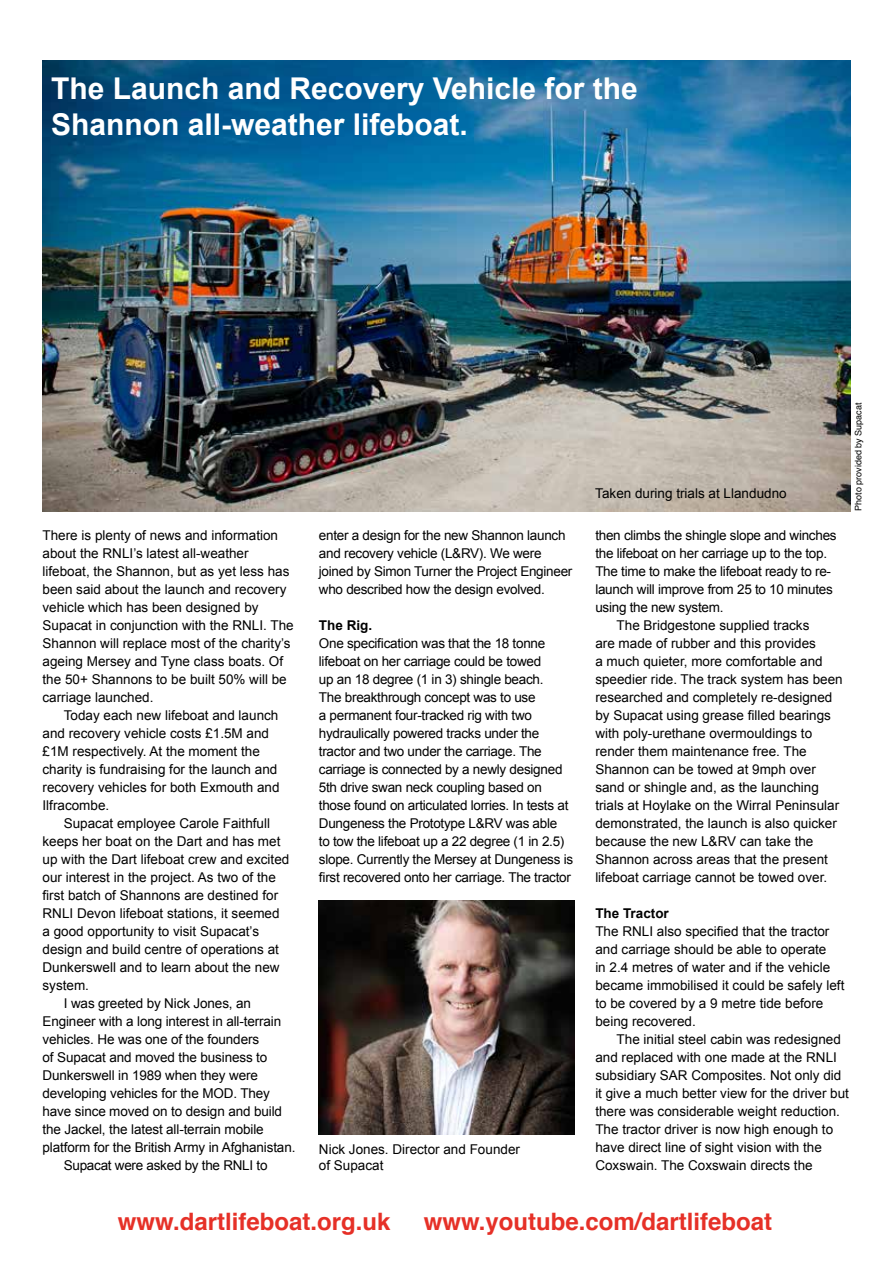
<style>
.page{position:relative;width:893px;height:1263px;background:#fff}
.page>*{position:absolute;margin:0;border:0;box-sizing:border-box;transform-origin:0 0}
.t1{font:700 30px/36px "Arial";color:#fff}
.t2{font:700 24px "Helvetica";color:#e63027}
.t3{font:13.5px/18px "Arial";color:#000}
.t4{font:13.5px/18px "Arial";letter-spacing:-.02em;color:#000}
.t5{font:700 13.5px "Arial";color:#000}
.t6{font:9px "Helvetica";color:#000}
</style>
<div class="page">
<img style="left:43px;top:61px;width:807px;height:450px">
<img style="left:319px;top:900px;width:255px;height:234px">
<h1 class="t1" style="left:51px;top:71px;width:588px">The Launch and Recovery Vehicle for the<br>Shannon all-weather lifeboat.</h1>
<p class="t3" style="left:595px;top:485px;width:193px">Taken during trials at Llandudno</p>
<p class="t6" style="left:851px;top:511px;width:110px;rotate:-90deg">Photo provided by Supacat</p>
<p class="t3" style="left:43px;top:526px;width:253px">There is plenty of news and information about the RNLI’s latest all-weather lifeboat, the Shannon, but as yet less has been said about the launch and recovery vehicle which has been designed by Supacat in conjunction with the RNLI. The Shannon will replace most of the charity’s ageing Mersey and Tyne class boats. Of the 50+ Shannons to be built 50% will be carriage launched.</p>
<p class="t3" style="left:43px;top:706px;width:239px;text-indent:21px">Today each new lifeboat and launch and recovery vehicle costs £1.5M and £1M respectively. At the moment the charity is fundraising for the launch and recovery vehicles for both Exmouth and Ilfracombe.</p>
<p class="t3" style="left:64px;top:814px;width:208px">Supacat employee Carole Faithfull</p>
<p class="t3" style="left:43px;top:832px;width:239px">keeps her boat on the Dart and has met</p>
<p class="t3" style="left:43px;top:850px;width:248px">up with the Dart lifeboat crew and excited</p>
<p class="t3" style="left:43px;top:868px;width:235px">our interest in the project. As two of the</p>
<p class="t3" style="left:43px;top:886px;width:237px">first batch of Shannons are destined for</p>
<p class="t3" style="left:43px;top:904px;width:239px">RNLI Devon lifeboat stations, it seemed</p>
<p class="t3" style="left:43px;top:922px;width:218px">a good opportunity to visit Supacat’s</p>
<p class="t3" style="left:43px;top:940px;width:238px">design and build centre of operations at</p>
<p class="t3" style="left:43px;top:958px;width:239px">Dunkerswell and to learn about the new</p>
<p class="t3" style="left:43px;top:976px;width:48px">system.</p>
<p class="t3" style="left:64px;top:994px;width:189px">I was greeted by Nick Jones, an</p>
<p class="t3" style="left:43px;top:1012px;width:240px">Engineer with a long interest in all-terrain</p>
<p class="t3" style="left:43px;top:1030px;width:218px">vehicles. He was one of the founders</p>
<p class="t3" style="left:43px;top:1048px;width:226px">of Supacat and moved the business to</p>
<p class="t3" style="left:43px;top:1066px;width:217px">Dunkerswell in 1989 when they were</p>
<p class="t3" style="left:43px;top:1084px;width:229px">developing vehicles for the MOD. They</p>
<p class="t3" style="left:43px;top:1102px;width:241px">have since moved on to design and build</p>
<p class="t3" style="left:43px;top:1120px;width:223px">the Jackel, the latest all-terrain mobile</p>
<p class="t3" style="left:43px;top:1138px;width:254px">platform for the British Army in Afghanistan.</p>
<p class="t4" style="left:64px;top:1156px;width:205px">Supacat were asked by the RNLI to</p>
<p class="t4" style="left:319px;top:526px;width:255px">enter a design for the new Shannon launch and recovery vehicle (L&amp;RV). We were joined by Simon Turner the Project Engineer who described how the design evolved.</p>
<p class="t5" style="left:319px;top:616px;width:55px">The Rig.</p>
<p class="t4" style="left:319px;top:634px;width:256px">One specification was that the 18 tonne lifeboat on her carriage could be towed<br>up an 18 degree (1 in 3) shingle beach.<br>The breakthrough concept was to use<br>a permanent four-tracked rig with two hydraulically powered tracks under the tractor and two under the carriage. The carriage is connected by a newly designed 5th drive swan neck coupling based on those found on articulated lorries. In tests at Dungeness the Prototype L&amp;RV was able<br>to tow the lifeboat up a 22 degree (1 in 2.5) slope. Currently the Mersey at Dungeness is first recovered onto her carriage. The tractor</p>
<p class="t3" style="left:319px;top:1141px;width:203px;line-height:16.2px">Nick Jones. Director and Founder of Supacat</p>
<p class="t4" style="left:595px;top:526px;width:243px">then climbs the shingle slope and winches</p>
<p class="t4" style="left:595px;top:544px;width:233px">the lifeboat on her carriage up to the top.</p>
<p class="t4" style="left:595px;top:562px;width:237px">The time to make the lifeboat ready to re-</p>
<p class="t4" style="left:595px;top:580px;width:239px">launch will improve from 25 to 10 minutes</p>
<p class="t4" style="left:595px;top:598px;width:130px">using the new system.</p>
<p class="t3" style="left:617px;top:616px;width:194px">The Bridgestone supplied tracks</p>
<p class="t3" style="left:595px;top:634px;width:222px">are made of rubber and this provides</p>
<p class="t3" style="left:595px;top:652px;width:229px">a much quieter, more comfortable and</p>
<p class="t3" style="left:595px;top:670px;width:249px">speedier ride. The track system has been</p>
<p class="t3" style="left:595px;top:688px;width:239px">researched and completely re-designed</p>
<p class="t3" style="left:595px;top:706px;width:237px">by Supacat using grease filled bearings</p>
<p class="t3" style="left:595px;top:724px;width:218px">with poly-urethane overmouldings to</p>
<p class="t3" style="left:595px;top:742px;width:213px">render them maintenance free. The</p>
<p class="t3" style="left:595px;top:760px;width:222px">Shannon can be towed at 9mph over</p>
<p class="t3" style="left:595px;top:778px;width:225px">sand or shingle and, as the launching</p>
<p class="t3" style="left:595px;top:796px;width:245px">trials at Hoylake on the Wirral Peninsular</p>
<p class="t3" style="left:595px;top:814px;width:243px">demonstrated, the launch is also quicker</p>
<p class="t3" style="left:595px;top:832px;width:220px">because the new L&amp;RV can take the</p>
<p class="t3" style="left:595px;top:850px;width:234px">Shannon across areas that the present</p>
<p class="t3" style="left:595px;top:868px;width:233px">lifeboat carriage cannot be towed over.</p>
<p class="t5" style="left:595px;top:904px;width:75px">The Tractor</p>
<p class="t3" style="left:595px;top:922px;width:251px">The RNLI also specified that the tractor and carriage should be able to operate<br>in 2.4 metres of water and if the vehicle became immobilised it could be safely left to be covered by a 9 metre tide before being recovered.</p>
<p class="t3" style="left:595px;top:1030px;width:255px;text-indent:21px">The initial steel cabin was redesigned and replaced with one made at the RNLI subsidiary SAR Composites. Not only did it give a much better view for the driver but there was considerable weight reduction.<br>The tractor driver is now high enough to have direct line of sight vision with the Coxswain. The Coxswain directs the</p>
<h2 class="t2" style="left:118px;top:1202px;width:274px">www.dartlifeboat.org.uk</h2>
<h2 class="t2" style="left:424px;top:1202px;width:350px">www.youtube.com/dartlifeboat</h2>
</div>
